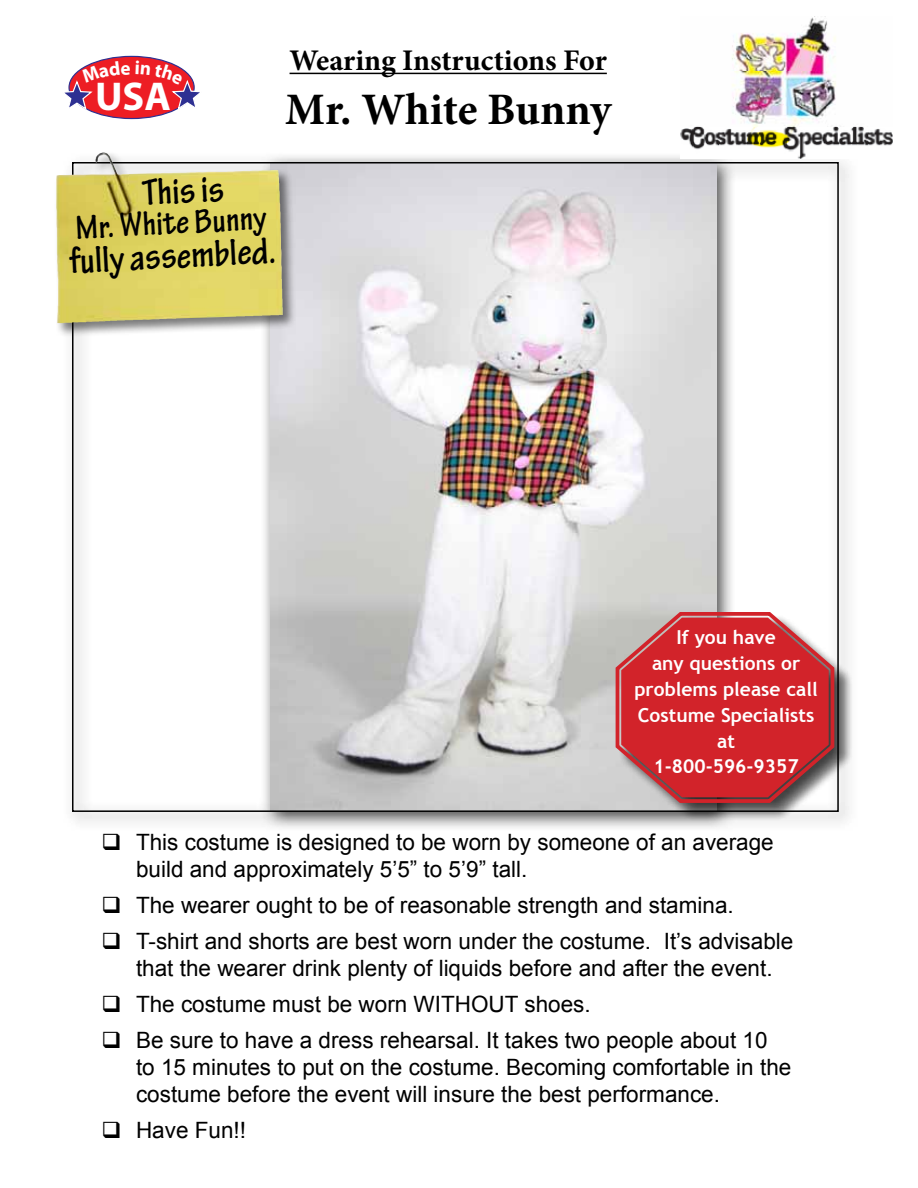
<style>
.page{position:relative;width:918px;height:1188px;background:#fff}
.page>*{position:absolute;margin:0;border:0;box-sizing:border-box;transform-origin:0 0}
.t1{font:700 45px "Minion Pro";letter-spacing:-.005em;color:#000}
.t2{font:700 40.35px "Myriad Pro";color:#fff}
.t3{font:700 condensed 39.45px "Tekton Pro";color:#000}
.t4{font:700 condensed 36px "Tekton Pro";color:#000}
.t5{font:700 30px "Minion Pro";letter-spacing:-.005em;color:#000}
.t6{font:22.5px/27px "Arial";color:#000}
.t7{font:700 19.2px/26px "Trebuchet MS";color:#fff;text-align:center}
</style>
<div class="page">
<hr style="left:290px;top:73px;width:317px;height:1px;background:#000">
<div style="left:62px;top:152px;width:797px;height:680px;background:#000;opacity:.73"></div>
<img style="left:270px;top:165px;width:446px;height:644px">
<div style="left:54px;top:151px;width:243px;height:186px;background:#000;opacity:.52"></div>
<img style="left:56px;top:152px;width:227px;height:171px">
<div style="left:618px;top:614px;width:235px;height:208px;background:#000;opacity:.75"></div>
<svg style="left:612px;top:609px;width:226px;height:197px"></svg>
<svg style="left:621px;top:616px;width:208px;height:181px;background:#ce393f"></svg>
<img style="left:680px;top:16px;width:213px;height:143px">
<svg style="left:69px;top:56px;width:125px;height:63px"></svg>
<svg style="left:64px;top:61px;width:136px;height:50px"></svg>
<h2 class="t2" style="left:95px;top:70px;width:77px">USA</h2>
<h3 class="t5" style="left:290px;top:40px;width:319px">Wearing Instructions For</h3>
<h1 class="t1" style="left:285px;top:78px;width:328px">Mr. White Bunny</h1>
<h3 class="t3" style="left:141px;top:170px;width:83px;rotate:-3deg">This is</h3>
<h3 class="t4" style="left:75px;top:207px;width:193px;rotate:-3deg">Mr. White Bunny</h3>
<h3 class="t3" style="left:68px;top:238px;width:209px;rotate:-3deg">fully assembled.</h3>
<p class="t7" style="left:634px;top:624px;width:185px">If you have<br>any questions or problems please call<br>Costume Specialists at<br>1-800-596-9357</p>
<p class="t6" style="left:136px;top:829px;width:639px;text-indent:-34px">❑ This costume is designed to be worn by someone of an average build and approximately 5’5” to 5’9” tall.</p>
<p class="t6" style="left:102px;top:892px;width:634px">❑ The wearer ought to be of reasonable strength and stamina.</p>
<p class="t6" style="left:136px;top:928px;width:659px;text-indent:-34px">❑ T-shirt and shorts are best worn under the costume. It’s advisable that the wearer drink plenty of liquids before and after the event.</p>
<p class="t6" style="left:102px;top:991px;width:491px">❑ The costume must be worn without shoes.</p>
<p class="t6" style="left:136px;top:1027px;width:657px;text-indent:-34px">❑ Be sure to have a dress rehearsal. It takes two people about 10 to 15 minutes to put on the costume. Becoming comfortable in the costume before the event will insure the best performance.</p>
<p class="t6" style="left:102px;top:1117px;width:146px">❑ Have Fun!!</p>
</div>
